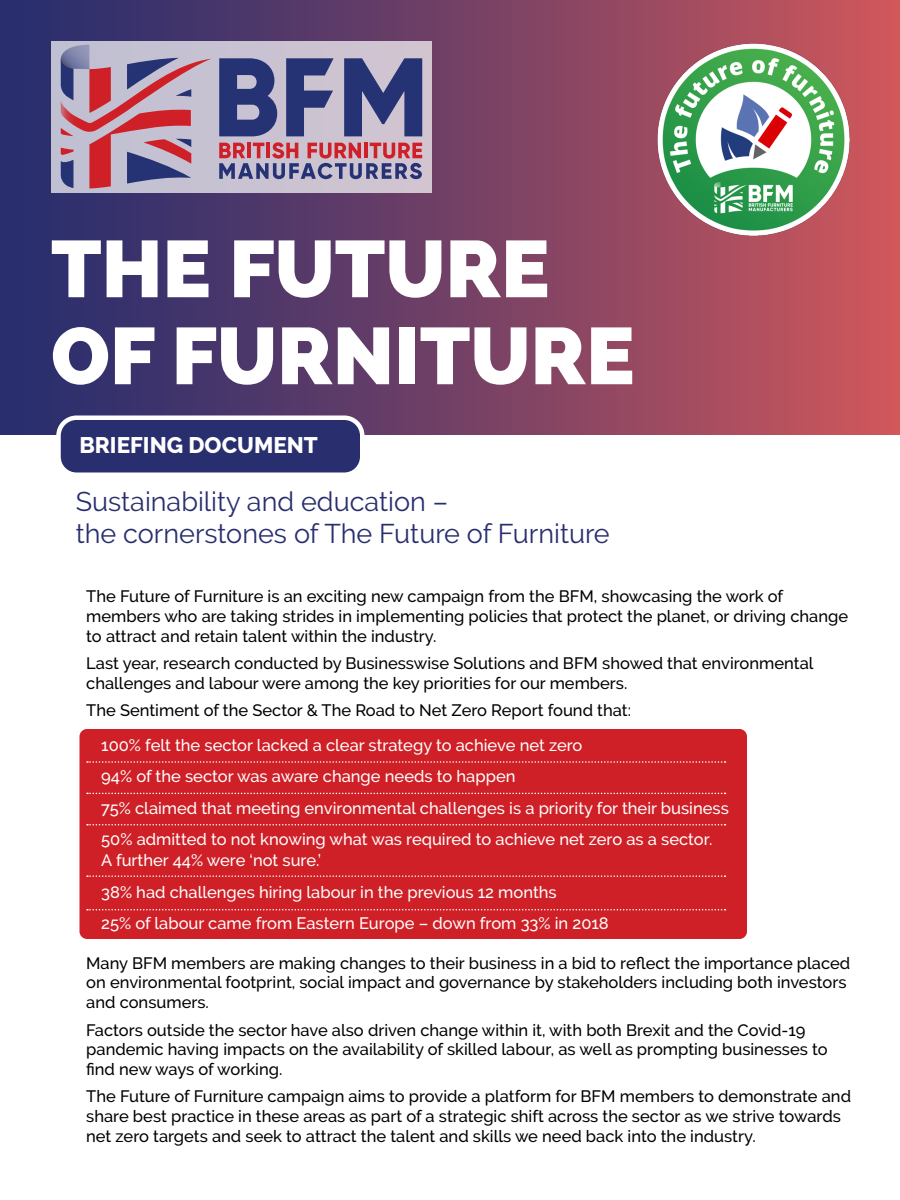
<style>
.page{position:relative;width:900px;height:1200px;background:#fff}
.page>*{position:absolute;margin:0;border:0;box-sizing:border-box;transform-origin:0 0}
.t1{font:800 80.1px "Raleway";color:#fff}
.t2{font:27px "Raleway";color:#282e6e}
.t3{font:800 22.5px "Raleway";color:#fff}
.t4{font:500 16.5px/19.8px "Raleway";color:#000}
.t5{font:500 16.5px "Raleway";color:#fff}
</style>
<div class="page">
<div style="left:80px;top:729px;width:667px;height:210px;background:#cf2027;border-radius:8px"></div>
<div style="left:0;top:0;width:900px;height:435px;background:linear-gradient(to right,#1e2c6f,#cc565c)"></div>
<img style="left:627px;top:14px;width:252px;height:252px">
<div style="left:51px;top:42px;width:381px;height:151px;background:#cbc3d1"></div>
<svg style="left:219px;top:58px;width:58px;height:78px"></svg>
<svg style="left:286px;top:58px;width:48px;height:78px"></svg>
<svg style="left:344px;top:58px;width:78px;height:78px"></svg>
<svg style="left:219px;top:142px;width:203px;height:37px"></svg>
<svg style="left:61px;top:45px;width:151px;height:143px"></svg>
<div style="left:59px;top:418px;width:303px;height:57px;background:#282e6e;border-radius:18px"></div>
<div style="left:56px;top:416px;width:309px;height:61px;border:4px solid #fff;border-radius:18px"></div>
<svg style="left:87px;top:761px;width:638px;height:2px"></svg>
<svg style="left:87px;top:793px;width:638px;height:1px"></svg>
<svg style="left:87px;top:824px;width:638px;height:2px"></svg>
<svg style="left:87px;top:875px;width:638px;height:2px"></svg>
<svg style="left:87px;top:909px;width:638px;height:1px"></svg>
<p class="t1" style="left:51px;top:223px;width:500px">THE FUTURE</p>
<p class="t1" style="left:51px;top:310px;width:585px">OF FURNITURE</p>
<p class="t3" style="left:80px;top:432px;width:240px">BRIEFING DOCUMENT</p>
<p class="t2" style="left:76px;top:486px;width:374px">Sustainability and education –</p>
<p class="t2" style="left:76px;top:518px;width:536px">the cornerstones of The Future of Furniture</p>
<p class="t4" style="left:86px;top:586px;width:763px">The Future of Furniture is an exciting new campaign from the BFM, showcasing the work of members who are taking strides in implementing policies that protect the planet, or driving change to attract and retain talent within the industry.</p>
<p class="t4" style="left:86px;top:653px;width:729px">Last year, research conducted by Businesswise Solutions and BFM showed that environmental challenges and labour were among the key priorities for our members.</p>
<p class="t4" style="left:86px;top:700px;width:546px">The Sentiment of the Sector &amp; The Road to Net Zero Report found that:</p>
<p class="t5" style="left:101px;top:735px;width:483px">100% felt the sector lacked a clear strategy to achieve net zero</p>
<p class="t5" style="left:101px;top:767px;width:416px">94% of the sector was aware change needs to happen</p>
<p class="t5" style="left:101px;top:798px;width:629px">75% claimed that meeting environmental challenges is a priority for their business</p>
<p class="t5" style="left:101px;top:830px;width:613px">50% admitted to not knowing what was required to achieve net zero as a sector.</p>
<p class="t5" style="left:101px;top:851px;width:221px">A further 44% were ‘not sure.’</p>
<p class="t5" style="left:101px;top:882px;width:457px">38% had challenges hiring labour in the previous 12 months</p>
<p class="t5" style="left:101px;top:914px;width:509px">25% of labour came from Eastern Europe – down from 33% in 2018</p>
<p class="t4" style="left:86px;top:953px;width:766px">Many BFM members are making changes to their business in a bid to reflect the importance placed on environmental footprint, social impact and governance by stakeholders including both investors and consumers.</p>
<p class="t4" style="left:86px;top:1020px;width:743px">Factors outside the sector have also driven change within it, with both Brexit and the Covid-19 pandemic having impacts on the availability of skilled labour, as well as prompting businesses to find new ways of working.</p>
<p class="t4" style="left:86px;top:1087px;width:766px">The Future of Furniture campaign aims to provide a platform for BFM members to demonstrate and share best practice in these areas as part of a strategic shift across the sector as we strive towards net zero targets and seek to attract the talent and skills we need back into the industry.</p>
</div>
